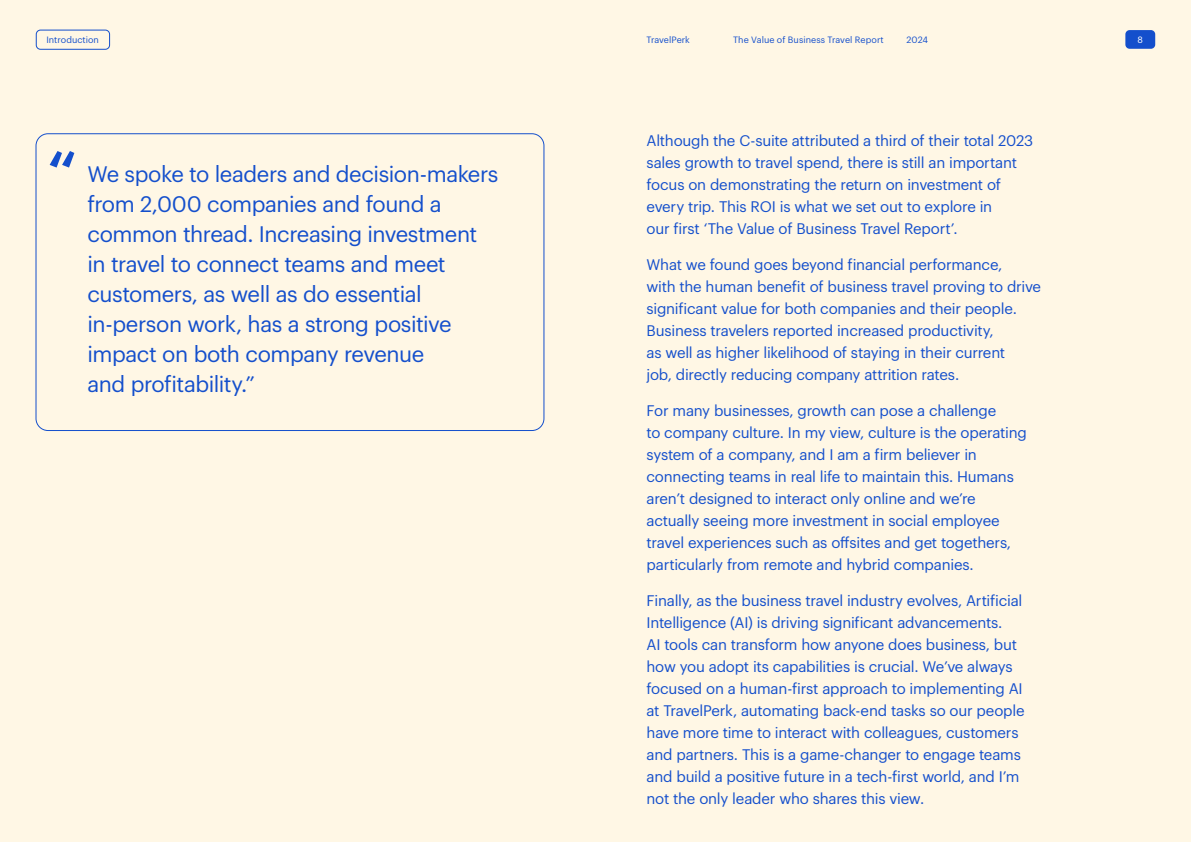
<style>
.page{position:relative;width:1191px;height:842px;background:#fff7e5}
.page>*{position:absolute;margin:0;border:0;box-sizing:border-box;transform-origin:0 0}
.t1{font:500 63px "Graphik";color:#144fcc}
.t2{font:22px/30px "Graphik";letter-spacing:-.02em;color:#144fcc}
.t3{font:15px/22px "Graphik";letter-spacing:-.015em;color:#144fcc}
.t4{font:9px "Graphik";letter-spacing:.005em;color:#144fcc}
.t5{font:9px "Graphik";color:#fff}
</style>
<div class="page">
<div style="left:36px;top:133px;width:508px;height:298px;border:1px solid #144fcc;border-radius:12px"></div>
<div style="left:1125px;top:30px;width:30px;height:19px;background:#144fcc;border-radius:4px"></div>
<div style="left:36px;top:30px;width:74px;height:20px;border:1px solid #144fcc;border-radius:4px"></div>
<p class="t4" style="left:46px;top:33px;width:54px">Introduction</p>
<p class="t4" style="left:646px;top:33px;width:45px">TravelPerk</p>
<p class="t4" style="left:733px;top:33px;width:152px">The Value of Business Travel Report</p>
<p class="t4" style="left:906px;top:33px;width:23px">2024</p>
<p class="t5" style="left:1137px;top:33px;width:7px">8</p>
<h1 class="t1" style="left:47px;top:126px;width:31px">“</h1>
<p class="t2" style="left:87px;top:157px;width:412px">We spoke to leaders and decision-makers from 2,000 companies and found a common thread. Increasing investment in travel to connect teams and meet customers, as well as do essential in-person work, has a strong positive impact on both company revenue<br>and profitability.”</p>
<p class="t3" style="left:646px;top:128px;width:388px">Although the C-suite attributed a third of their total 2023 sales growth to travel spend, there is still an important focus on demonstrating the return on investment of every trip. This ROI is what we set out to explore in<br>our first ‘The Value of Business Travel Report’.</p>
<p class="t3" style="left:646px;top:252px;width:396px">What we found goes beyond financial performance,<br>with the human benefit of business travel proving to drive significant value for both companies and their people.<br>Business travelers reported increased productivity,<br>as well as higher likelihood of staying in their current<br>job, directly reducing company attrition rates.</p>
<p class="t3" style="left:646px;top:398px;width:382px">For many businesses, growth can pose a challenge<br>to company culture. In my view, culture is the operating system of a company, and I am a firm believer in connecting teams in real life to maintain this. Humans aren’t designed to interact only online and we’re actually seeing more investment in social employee travel experiences such as offsites and get togethers, particularly from remote and hybrid companies.</p>
<p class="t3" style="left:646px;top:588px;width:380px">Finally, as the business travel industry evolves, Artificial Intelligence (AI) is driving significant advancements.<br>AI tools can transform how anyone does business, but how you adopt its capabilities is crucial. We’ve always focused on a human-first approach to implementing AI at TravelPerk, automating back-end tasks so our people have more time to interact with colleagues, customers and partners. This is a game-changer to engage teams and build a positive future in a tech-first world, and I’m not the only leader who shares this view.</p>
</div>
